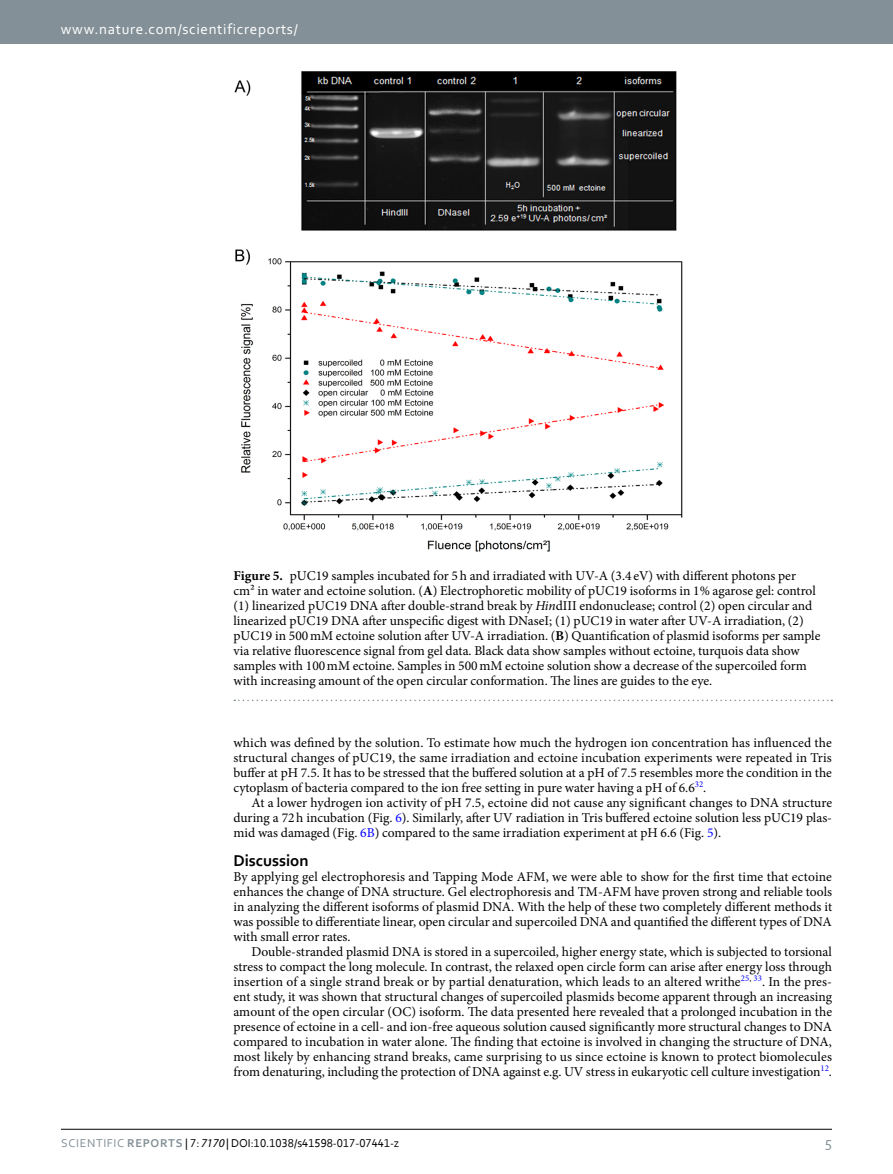
<style>
.page{position:relative;width:893px;height:1174px;background:#fff}
.page>*{position:absolute;margin:0;border:0;box-sizing:border-box;transform-origin:0 0}
.t1{font:16.5px "Corbel Bold 2";color:#000}
.t2{font:15px "Corbel 2";letter-spacing:.045em;color:#fff}
.t3{font:15px "Corbel 2";color:#839097}
.t4{font:13.5px/15px "Minion Pro";color:#000;text-align:justify}
.t5{font:12px "Corbel";color:#000}
.s1{font-weight:700}
.s2{font-style:italic}
.s3{color:#00f}
.s4{font-family:"Corbel 2";color:#839097}
.s5{font-family:"Corbel Bold 2";color:#839097}
.s6{font-family:"Myriad Pro";font-style:italic}
</style>
<div class="page">
<div style="left:0;top:0;width:893px;height:43px;background:#839097"></div>
<hr style="left:61px;top:1129px;width:771px;height:1px;background:#000">
<img style="left:234px;top:71px;width:449px;height:481px">
<svg style="left:234px;top:699px;width:598px;height:2px"></svg>
<p class="t2" style="left:61px;top:19px;width:238px">www.nature.com/scientificreports/</p>
<p class="t4" style="left:233px;top:568px;width:588px;text-align:left"><span class="s1">Figure 5.</span> pUC19 samples incubated for 5h and irradiated with UV-A (3.4 eV) with different photons per cm² in water and ectoine solution. (<span class="s1">A</span>) Electrophoretic mobility of pUC19 isoforms in 1% agarose gel: control (1) linearized pUC19 DNA after double-strand break by <span class="s2">Hin</span>dIII endonuclease; control (2) open circular and linearized pUC19 DNA after unspecific digest with DNaseI; (1) pUC19 in water after UV-A irradiation, (2) pUC19 in 500mM ectoine solution after UV-A irradiation. (<span class="s1">B</span>) Quantification of plasmid isoforms per sample via relative fluorescence signal from gel data. Black data show samples without ectoine, turquois data show samples with 100mM ectoine. Samples in 500mM ectoine solution show a decrease of the supercoiled form with increasing amount of the open circular conformation. The lines are guides to the eye.</p>
<p class="t4" style="left:233px;top:735px;width:600px">which was defined by the solution. To estimate how much the hydrogen ion concentration has influenced the structural changes of pUC19, the same irradiation and ectoine incubation experiments were repeated in Tris buffer at pH 7.5. It has to be stressed that the buffered solution at a pH of 7.5 resembles more the condition in the cytoplasm of bacteria compared to the ion free setting in pure water having a pH of 6.6<sup>32</sup>.</p>
<p class="t4" style="left:233px;top:795px;width:600px;text-indent:18px">At a lower hydrogen ion activity of pH 7.5, ectoine did not cause any significant changes to DNA structure during a 72h incubation (Fig. <span class="s3">6</span>). Similarly, after UV radiation in Tris buffered ectoine solution less pUC19 plas&shy;mid was damaged (Fig. <span class="s3">6B</span>) compared to the same irradiation experiment at pH 6.6 (Fig. <span class="s3">5</span>).</p>
<p class="t1" style="left:233px;top:850px;width:77px">Discussion</p>
<p class="t4" style="left:233px;top:869px;width:600px">By applying gel electrophoresis and Tapping Mode AFM, we were able to show for the first time that ectoine enhances the change of DNA structure. Gel electrophoresis and TM-AFM have proven strong and reliable tools in analyzing the different isoforms of plasmid DNA. With the help of these two completely different methods it was possible to differentiate linear, open circular and supercoiled DNA and quantified the different types of DNA with small error rates.</p>
<p class="t4" style="left:233px;top:944px;width:600px;text-indent:18px">Double-stranded plasmid DNA is stored in a supercoiled, higher energy state, which is subjected to torsional stress to compact the long molecule. In contrast, the relaxed open circle form can arise after energy loss through insertion of a single strand break or by partial denaturation, which leads to an altered writhe<sup>25</sup><sup>,</sup> <sup>33</sup>. In the pres&shy;ent study, it was shown that structural changes of supercoiled plasmids become apparent through an increasing amount of the open circular (OC) isoform. The data presented here revealed that a prolonged incubation in the presence of ectoine in a cell- and ion-free aqueous solution caused significantly more structural changes to DNA compared to incubation in water alone. The finding that ectoine is involved in changing the structure of DNA, most likely by enhancing strand breaks, came surprising to us since ectoine is known to protect biomolecules from denaturing, including the protection of DNA against e.g. UV stress in eukaryotic cell culture investigation<sup>12</sup>.</p>
<p class="t5" style="left:61px;top:1135px;width:339px"><span class="s4">Scientific</span> <span class="s5">REPOrtS</span> | 7: <span class="s6">7170</span> | DOI:10.1038/s41598-017-07441-z</p>
<p class="t3" style="left:825px;top:1132px;width:9px">5</p>
</div>
